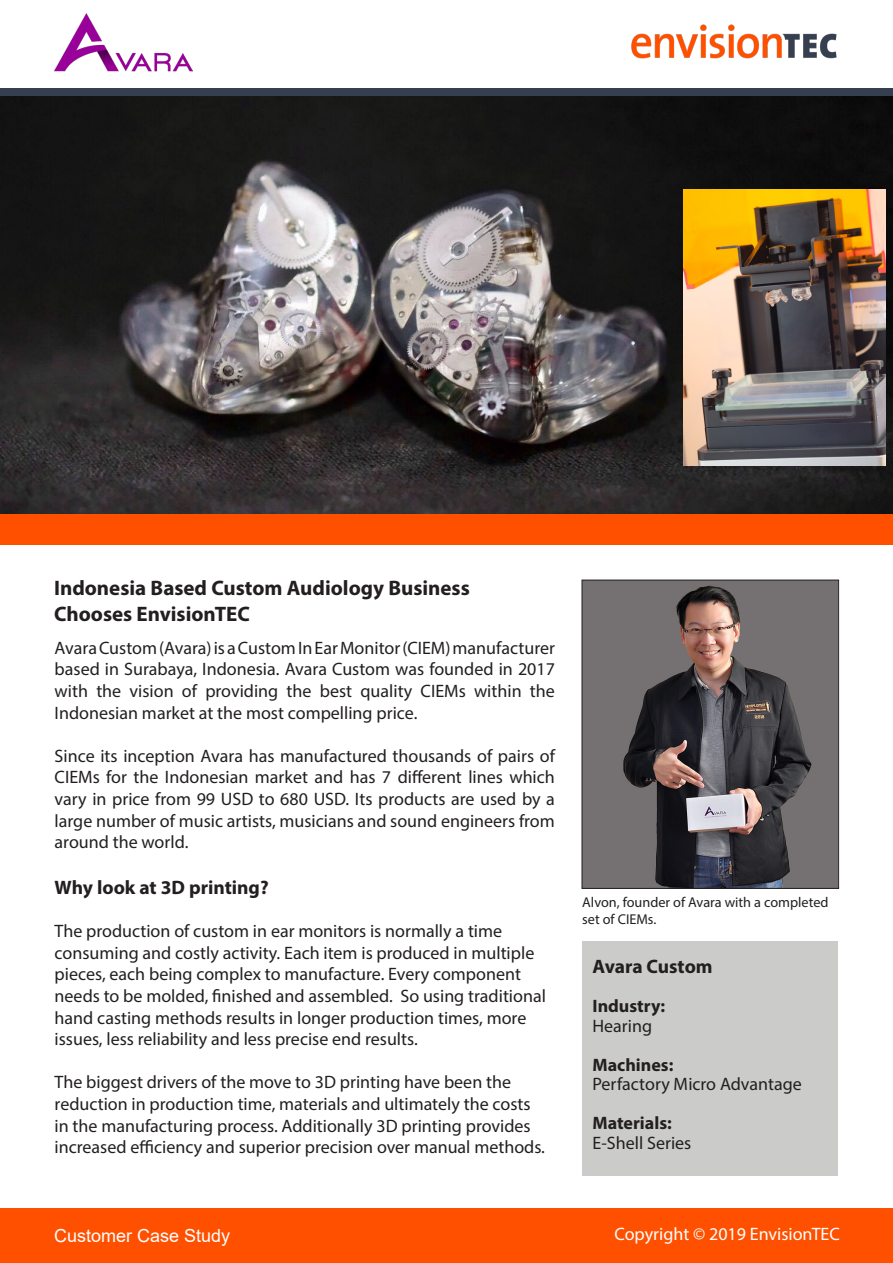
<style>
.page{position:relative;width:893px;height:1263px;background:#fff}
.page>*{position:absolute;margin:0;border:0;box-sizing:border-box;transform-origin:0 0}
.t1{font:700 21px/25.2px "Myriad Pro";color:#231f20}
.t2{font:700 19.5px "Myriad Pro";color:#231f20}
.t3{font:18px/21.6px "Myriad Pro";color:#231f20}
.t4{font:700 18px/19.5px "Myriad Pro";color:#231f20}
.t5{font:18px "Myriad Pro";color:#fff}
.t6{font:18px "Arial";color:#fff}
.t7{font:14.25px/17.1px "Myriad Pro";color:#231f20}
.s1{font-weight:400}
.s2{font-weight:700}
</style>
<div class="page">
<img style="left:0;top:96px;width:893px;height:418px">
<img style="left:631px;top:24px;width:206px;height:35px">
<div style="left:0;top:1209px;width:893px;height:54px;background:#ff5000"></div>
<div style="left:0;top:514px;width:893px;height:31px;background:#ff5000"></div>
<div style="left:583px;top:941px;width:255px;height:235px;background:#cbcbca"></div>
<img style="left:54px;top:14px;width:139px;height:58px">
<img style="left:683px;top:190px;width:203px;height:276px">
<img style="left:584px;top:582px;width:253px;height:305px">
<div style="left:582px;top:580px;width:257px;height:309px;border:1px solid #231f20"></div>
<div style="left:0;top:88px;width:893px;height:8px;background:#363f4f"></div>
<p class="t1" style="left:54px;top:575px;width:417px">Indonesia Based Custom Audiology Business<br>Chooses EnvisionTEC</p>
<p class="t3" style="left:55px;top:637px;width:502px;text-align:justify">Avara Custom (Avara) is a Custom In Ear Monitor (CIEM) manufacturer based in Surabaya, Indonesia. Avara Custom was founded in 2017 with the vision of providing the best quality CIEMs within the Indonesian market at the most compelling price.</p>
<p class="t3" style="left:55px;top:745px;width:502px;text-align:justify">Since its inception Avara has manufactured thousands of pairs of CIEMs for the Indonesian market and has 7 different lines which vary in price from 99 USD to 680 USD. Its products are used by a large number of music artists, musicians and sound engineers from around the world.</p>
<p class="t2" style="left:55px;top:875px;width:216px">Why look at 3D printing?</p>
<p class="t3" style="left:55px;top:920px;width:493px">The production of custom in ear monitors is normally a time consuming and costly activity. Each item is produced in multiple pieces, each being complex to manufacture. Every component needs to be molded, finished and assembled. So using traditional hand casting methods results in longer production times, more issues, less reliability and less precise end results.</p>
<p class="t3" style="left:55px;top:1071px;width:492px">The biggest drivers of the move to 3D printing have been the reduction in production time, materials and ultimately the costs in the manufacturing process. Additionally 3D printing provides increased efficiency and superior precision over manual methods.</p>
<p class="t7" style="left:582px;top:894px;width:248px">Alvon, founder of Avara with a completed set of CIEMs.</p>
<p class="t2" style="left:592px;top:954px;width:122px">Avara Custom</p>
<p class="t4" style="left:592px;top:996px;width:74px">Industry:<br><span class="s1">Hearing</span></p>
<p class="t3" style="left:592px;top:1055px;width:211px;line-height:19.5px"><span class="s2">Machines:<br></span>Perfactory Micro Advantage</p>
<p class="t4" style="left:592px;top:1113px;width:81px">Materials:</p>
<p class="t3" style="left:592px;top:1132px;width:100px">E-Shell Series</p>
<p class="t6" style="left:54px;top:1223px;width:178px">Customer Case Study</p>
<p class="t5" style="left:614px;top:1223px;width:227px">Copyright © 2019 EnvisionTEC</p>
</div>
